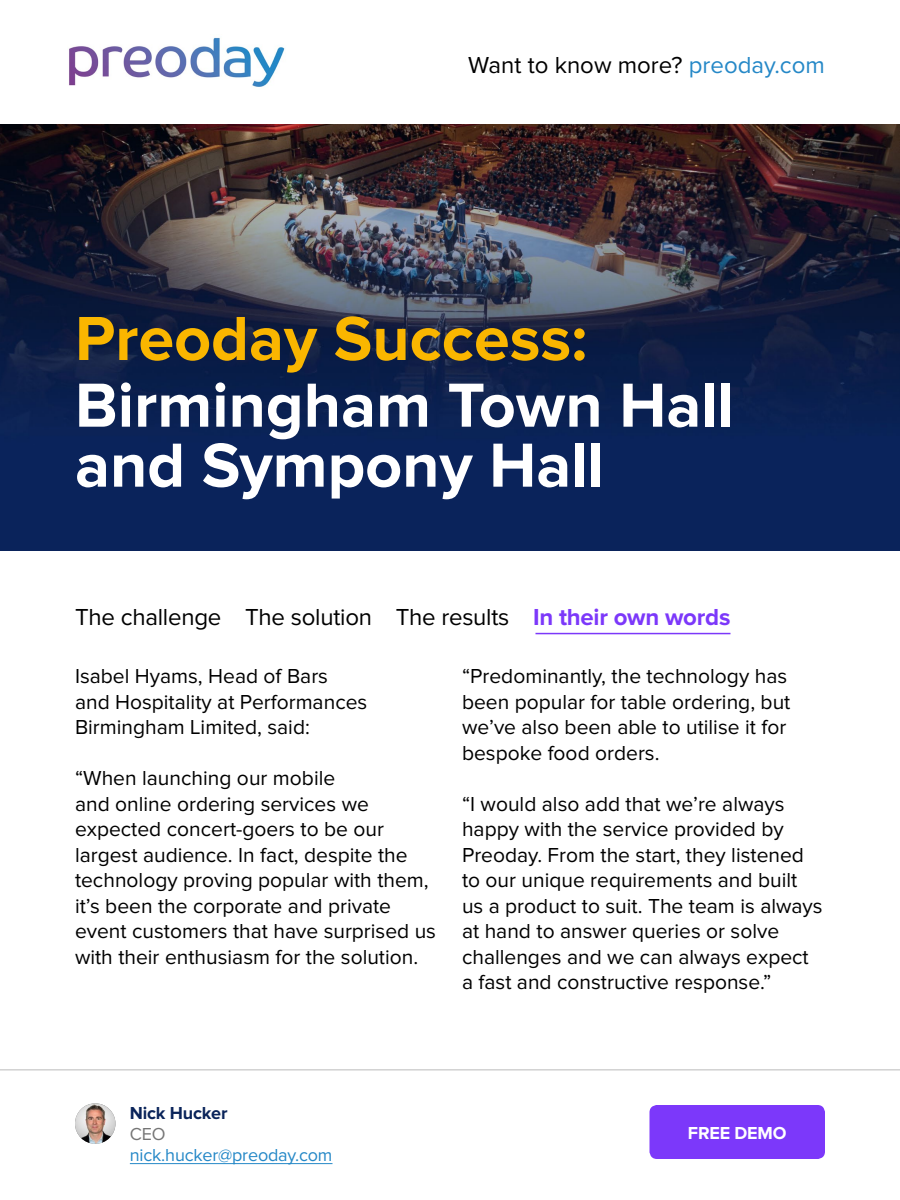
<style>
.page{position:relative;width:900px;height:1200px;background:#fff}
.page>*{position:absolute;margin:0;border:0;box-sizing:border-box;transform-origin:0 0}
.t1{font:700 64.5px/60px "Proxima Nova";color:#fff}
.t2{font:700 64.5px "Proxima Nova";color:#fab600}
.t3{font:24px "Proxima Nova";letter-spacing:-.01em;color:#000}
.t4{font:21px/25.5px "Proxima Nova";color:#000}
.t5{font:18px "Proxima Nova";letter-spacing:-.01em;color:#2588c7}
.t6{font:700 18px "Proxima Nova";letter-spacing:-.01em;color:#0a245a}
.t7{font:700 18px "Proxima Nova";letter-spacing:-.01em;color:#fff}
.t8{font:18px "Proxima Nova";color:#757575}
.s1{color:#2588c7}
.s2{font-weight:700;color:#7c38fa}
</style>
<div class="page">
<hr style="left:535px;top:633px;width:195px;height:1px;background:#7c38fa">
<img style="left:69px;top:37px;width:216px;height:50px">
<hr style="left:0;top:1070px;width:900px;height:1px;background:#bababa">
<div style="left:650px;top:1105px;width:175px;height:54px;background:#7c38fa;border-radius:8px"></div>
<img style="left:75px;top:1103px;width:41px;height:41px;border-radius:20px">
<hr style="left:130px;top:1163px;width:202px;height:1px;background:#2588c7">
<img style="left:0;top:124px;width:900px;height:426px">
<p class="t3" style="left:468px;top:54px;width:358px">Want to know more? <span class="s1">preoday.com</span></p>
<h1 class="t2" style="left:75px;top:301px;width:514px">Preoday Success:</h1>
<h1 class="t1" style="left:75px;top:377px;width:661px">Birmingham Town Hall and Sympony Hall</h1>
<p class="t3" style="left:75px;top:606px;width:657px">The challenge The solution The results <span class="s2">In their own words</span></p>
<p class="t4" style="left:75px;top:664px;width:294px">Isabel Hyams, Head of Bars and Hospitality at Performances<br>Birmingham Limited, said:</p>
<p class="t4" style="left:75px;top:766px;width:363px">“When launching our mobile<br>and online ordering services we expected concert-goers to be our largest audience. In fact, despite the technology proving popular with them, it’s been the corporate and private event customers that have surprised us with their enthusiasm for the solution.</p>
<p class="t4" style="left:462px;top:664px;width:330px">“Predominantly, the technology has been popular for table ordering, but we’ve also been able to utilise it for bespoke food orders.</p>
<p class="t4" style="left:462px;top:792px;width:362px">“I would also add that we’re always happy with the service provided by Preoday. From the start, they listened to our unique requirements and built us a product to suit. The team is always at hand to answer queries or solve challenges and we can always expect a fast and constructive response.”</p>
<p class="t6" style="left:130px;top:1103px;width:99px">Nick Hucker</p>
<p class="t8" style="left:130px;top:1126px;width:37px">CEO</p>
<p class="t5" style="left:130px;top:1147px;width:204px">nick.hucker@preoday.com</p>
<p class="t7" style="left:688px;top:1122px;width:100px">FREE DEMO</p>
</div>
